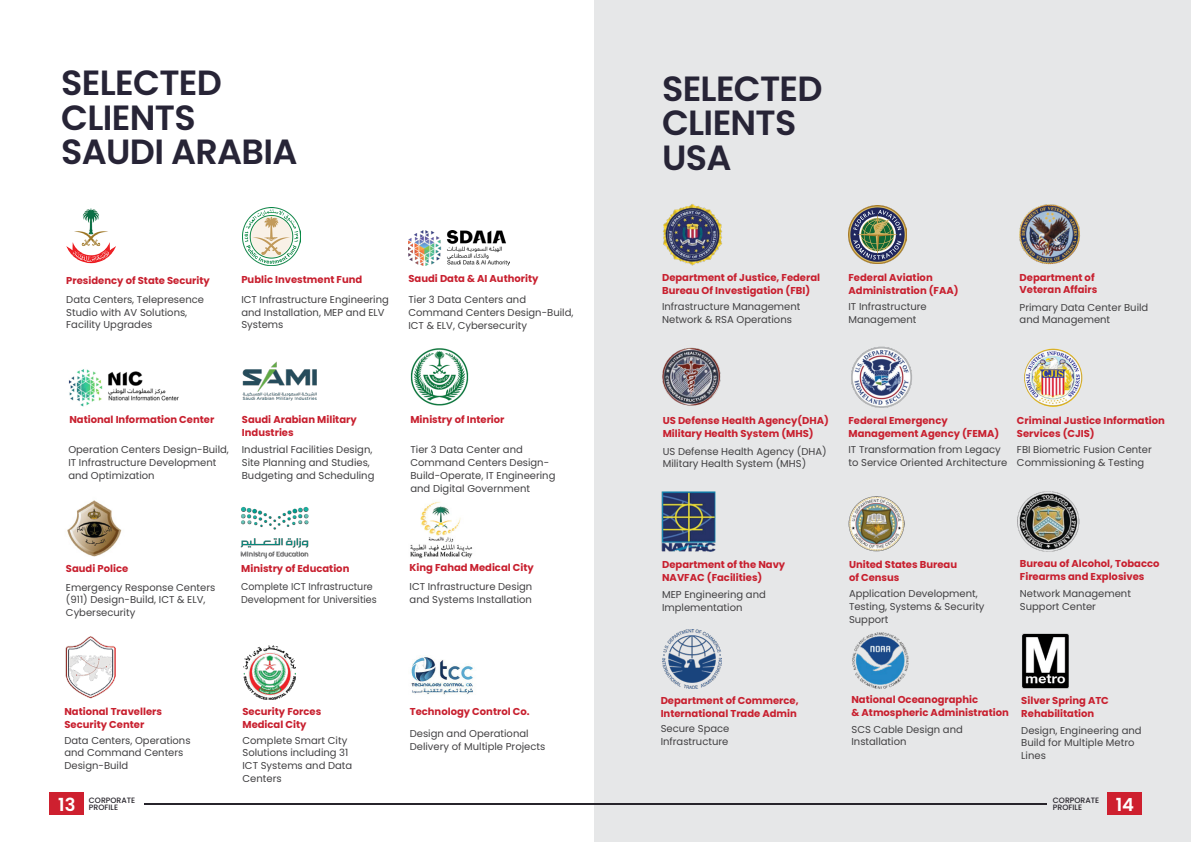
<style>
.page{position:relative;width:1191px;height:842px;background:#fff}
.page>*{position:absolute;margin:0;border:0;box-sizing:border-box;transform-origin:0 0}
.t1{font:600 35px/34.5px "Poppins";letter-spacing:-.02em;color:#272436}
.t2{font:600 18px "Poppins";color:#fff}
.t3{font:10px/12.8px "Poppins";color:#414042}
.t4{font:700 10px/12.8px "Poppins";color:#c8202f}
.t5{font:10px/12.8px "Poppins";color:#414042;scale:.95 1}
.t6{font:500 7.7px/6.5px "Poppins";color:#27242b}
</style>
<div class="page">
<div style="left:594px;top:0;width:597px;height:842px;background:#e6e7e8"></div>
<div style="left:49px;top:792px;width:35px;height:22px;background:#ce202f"></div>
<hr style="left:144px;top:803px;width:451px;height:2px;background:#27242b">
<div style="left:1107px;top:792px;width:34px;height:22px;background:#ce202f"></div>
<hr style="left:595px;top:803px;width:452px;height:2px;background:#27242b">
<img style="left:663px;top:204px;width:59px;height:62px">
<img style="left:851px;top:346px;width:61px;height:62px">
<img style="left:1019px;top:204px;width:61px;height:61px">
<img style="left:1017px;top:491px;width:63px;height:61px">
<img style="left:661px;top:491px;width:55px;height:61px">
<img style="left:852px;top:632px;width:57px;height:57px">
<img style="left:1022px;top:633px;width:47px;height:56px">
<img style="left:848px;top:496px;width:56px;height:55px">
<img style="left:662px;top:629px;width:59px;height:59px">
<img style="left:1024px;top:349px;width:58px;height:58px;border-radius:29px">
<img style="left:58px;top:489px;width:73px;height:73px;border-radius:37px">
<img style="left:400px;top:490px;width:84px;height:84px;border-radius:42px">
<img style="left:242px;top:207px;width:59px;height:58px">
<img style="left:242px;top:361px;width:75px;height:40px">
<img style="left:406px;top:343px;width:68px;height:68px;border-radius:34px">
<img style="left:240px;top:506px;width:69px;height:53px">
<img style="left:243px;top:645px;width:52px;height:54px">
<img style="left:66px;top:636px;width:50px;height:63px">
<img style="left:848px;top:205px;width:59px;height:59px">
<img style="left:662px;top:347px;width:59px;height:59px">
<img style="left:68px;top:369px;width:111px;height:38px">
<img style="left:411px;top:655px;width:62px;height:40px">
<img style="left:66px;top:208px;width:50px;height:56px">
<img style="left:408px;top:230px;width:102px;height:35px">
<h1 class="t1" style="left:61px;top:66px;width:238px">SELECTED<br>CLIENTS<br>SAUDI ARABIA</h1>
<h1 class="t1" style="left:662px;top:72px;width:162px">SELECTED<br>CLIENTS<br>USA</h1>
<p class="t4" style="left:66px;top:274px;width:145px">Presidency of State Security</p>
<p class="t3" style="left:66px;top:293px;width:139px">Data Centers, Telepresence<br>Studio with AV Solutions,<br>Facility Upgrades</p>
<p class="t4" style="left:241px;top:273px;width:122px">Public Investment Fund</p>
<p class="t3" style="left:241px;top:293px;width:149px">ICT Infrastructure Engineering and Installation, MEP and ELV<br>Systems</p>
<p class="t4" style="left:408px;top:272px;width:132px">Saudi Data &amp; AI Authority</p>
<p class="t3" style="left:408px;top:293px;width:166px">Tier 3 Data Centers and<br>Command Centers Design-Build,<br>ICT &amp; ELV, Cybersecurity</p>
<p class="t4" style="left:662px;top:271px;width:160px">Department of Justice, Federal<br>Bureau Of Investigation (FBI)</p>
<p class="t3" style="left:662px;top:301px;width:140px">Infrastructure Management<br>Network &amp; RSA Operations</p>
<p class="t4" style="left:848px;top:271px;width:112px">Federal Aviation<br>Administration (FAA)</p>
<p class="t3" style="left:848px;top:301px;width:80px">IT Infrastructure<br>Management</p>
<p class="t4" style="left:1019px;top:271px;width:79px">Department of<br>Veteran Affairs</p>
<p class="t3" style="left:1019px;top:301px;width:130px">Primary Data Center Build and Management</p>
<p class="t4" style="left:69px;top:413px;width:146px">National Information Center</p>
<p class="t3" style="left:68px;top:444px;width:162px">Operation Centers Design-Build,<br>IT Infrastructure Development and Optimization</p>
<p class="t4" style="left:242px;top:413px;width:116px">Saudi Arabian Military<br>Industries</p>
<p class="t3" style="left:242px;top:444px;width:134px">Industrial Facilities Design,<br>Site Planning and Studies,<br>Budgeting and Scheduling</p>
<p class="t4" style="left:410px;top:413px;width:96px">Ministry of Interior</p>
<p class="t3" style="left:410px;top:444px;width:146px">Tier 3 Data Center and<br>Command Centers Design-<br>Build-Operate, IT Engineering and Digital Government</p>
<p class="t4" style="left:662px;top:414px;width:168px">US Defense Health Agency(DHA)<br>Military Health System (MHS)</p>
<p class="t3" style="left:662px;top:445px;width:165px">US Defense Health Agency (DHA)<br>Military Health System (MHS)</p>
<p class="t4" style="left:848px;top:414px;width:152px">Federal Emergency<br>Management Agency (FEMA)</p>
<p class="t3" style="left:848px;top:444px;width:160px">IT Transformation from Legacy to Service Oriented Architecture</p>
<p class="t4" style="left:1017px;top:414px;width:149px">Criminal Justice Information<br>Services (CJIS)</p>
<p class="t3" style="left:1017px;top:444px;width:136px">FBI Biometric Fusion Center<br>Commissioning &amp; Testing</p>
<p class="t4" style="left:66px;top:562px;width:64px">Saudi Police</p>
<p class="t3" style="left:66px;top:581px;width:151px">Emergency Response Centers (911) Design-Build, ICT &amp; ELV,<br>Cybersecurity</p>
<p class="t4" style="left:241px;top:562px;width:110px">Ministry of Education</p>
<p class="t5" style="left:241px;top:580px;width:144px">Complete ICT Infrastructure<br>Development for Universities</p>
<p class="t4" style="left:409px;top:561px;width:126px">King Fahad Medical City</p>
<p class="t3" style="left:409px;top:580px;width:124px">ICT Infrastructure Design and Systems Installation</p>
<p class="t4" style="left:662px;top:558px;width:125px">Department of the Navy<br>NAVFAC (Facilities)</p>
<p class="t3" style="left:662px;top:589px;width:105px">MEP Engineering and<br>Implementation</p>
<p class="t4" style="left:849px;top:558px;width:110px">United States Bureau of Census</p>
<p class="t3" style="left:849px;top:587px;width:137px">Application Development,<br>Testing, Systems &amp; Security<br>Support</p>
<p class="t4" style="left:1020px;top:557px;width:141px">Bureau of Alcohol, Tobacco<br>Firearms and Explosives</p>
<p class="t3" style="left:1020px;top:587px;width:113px">Network Management<br>Support Center</p>
<p class="t4" style="left:64px;top:705px;width:99px">National Travellers<br>Security Center</p>
<p class="t3" style="left:64px;top:734px;width:128px">Data Centers, Operations and Command Centers<br>Design-Build</p>
<p class="t4" style="left:242px;top:705px;width:80px">Security Forces<br>Medical City</p>
<p class="t3" style="left:242px;top:734px;width:111px">Complete Smart City<br>Solutions including 31<br>ICT Systems and Data<br>Centers</p>
<p class="t4" style="left:410px;top:705px;width:121px">Technology Control Co.</p>
<p class="t3" style="left:410px;top:727px;width:137px">Design and Operational<br>Delivery of Multiple Projects</p>
<p class="t4" style="left:660px;top:694px;width:139px">Department of Commerce,<br>International Trade Admin</p>
<p class="t3" style="left:660px;top:723px;width:70px">Secure Space<br>Infrastructure</p>
<p class="t4" style="left:851px;top:693px;width:159px">National Oceanographic<br>&amp; Atmospheric Administration</p>
<p class="t3" style="left:851px;top:723px;width:113px">SCS Cable Design and<br>Installation</p>
<p class="t4" style="left:1021px;top:694px;width:89px">Silver Spring ATC<br>Rehabilitation</p>
<p class="t3" style="left:1021px;top:724px;width:122px">Design, Engineering and<br>Build for Multiple Metro<br>Lines</p>
<h2 class="t2" style="left:58px;top:794px;width:19px">13</h2>
<p class="t6" style="left:89px;top:804px;width:31px">PROFILE</p>
<p class="t6" style="left:1053px;top:797px;width:48px">CORPORATE<br>PROFILE</p>
<h2 class="t2" style="left:1115px;top:794px;width:20px">14</h2>
<p class="t6" style="left:89px;top:797px;width:48px">CORPORATE</p>
</div>
